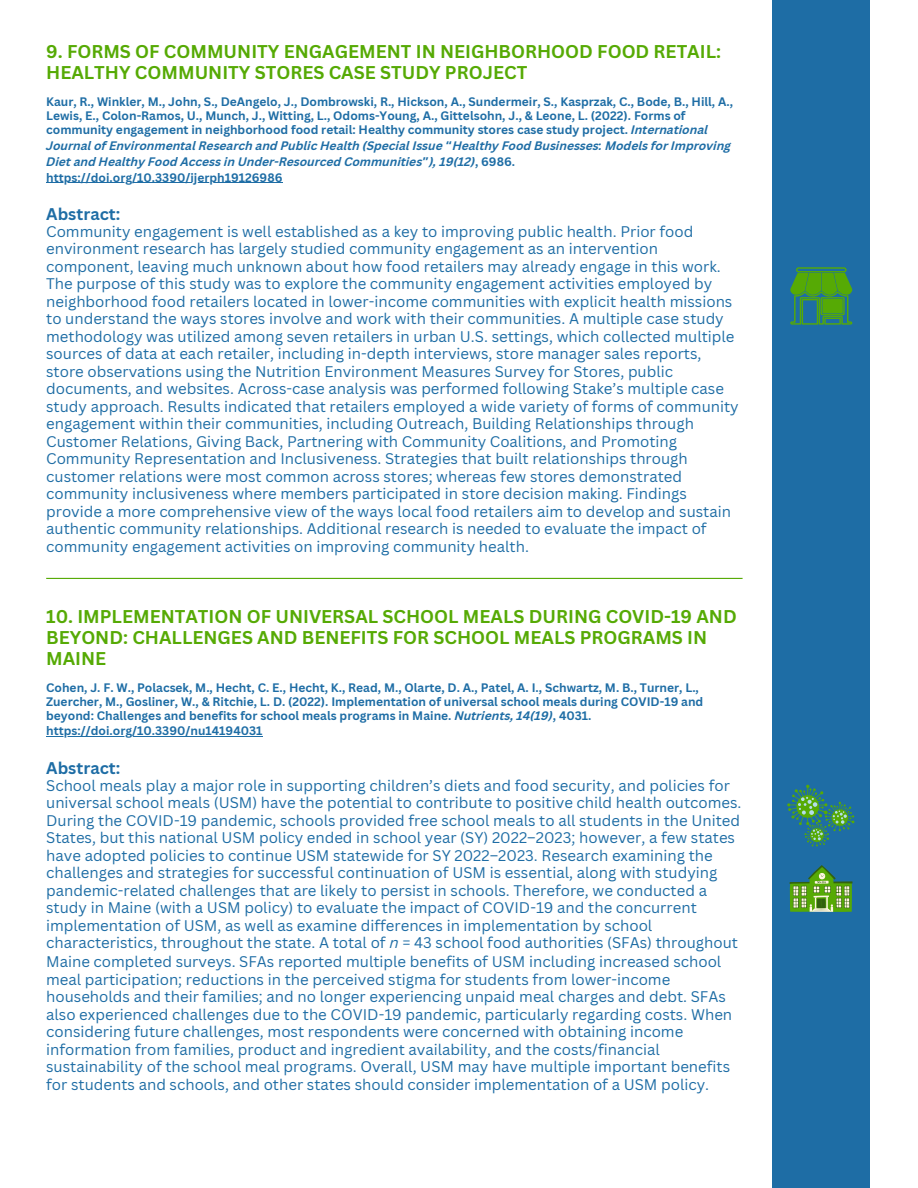
<style>
.page{position:relative;width:918px;height:1188px;background:#fff}
.page>*{position:absolute;margin:0;border:0;box-sizing:border-box;transform-origin:0 0}
.t1{font:700 18px/21px "Canva Sans";color:#56aa05}
.t2{font:700 16.5px "Canva Sans";color:#1e6da5}
.t3{font:15px/17.5px "Canva Sans";color:#1e6da5}
.t4{font:700 12px/14px "Canva Sans";color:#1e6da5}
.t5{font:italic 700 12px/15.8px "Canva Sans";color:#1e6da5}
.s1{font-style:italic}
.s2{font-family:"Noto Sans Gurmukhi";font-style:normal}
.s3{font-style:normal}
</style>
<div class="page">
<div style="left:772px;top:0;width:98px;height:1188px;background:#1e6da5"></div>
<hr style="left:46px;top:578px;width:697px;height:1px;background:#56aa05">
<hr style="left:46px;top:182px;width:237px;height:1px;background:#1e6da5">
<svg style="left:790px;top:267px;width:62px;height:58px"></svg>
<hr style="left:46px;top:736px;width:217px;height:1px;background:#1e6da5">
<svg style="left:787px;top:785px;width:68px;height:62px"></svg>
<svg style="left:790px;top:865px;width:63px;height:47px"></svg>
<p class="t1" style="left:46px;top:41px;width:676px">9. FORMS OF COMMUNITY ENGAGEMENT IN NEIGHBORHOOD FOOD RETAIL:<br>HEALTHY COMMUNITY STORES CASE STUDY PROJECT</p>
<p class="t4" style="left:46px;top:95px;width:688px">Kaur, R., Winkler, M., John, S., DeAngelo, J., Dombrowski, R., Hickson, A., Sundermeir, S., Kasprzak, C., Bode, B., Hill, A.,<br>Lewis, E., Colon-Ramos, U., Munch, J., Witting, L., Odoms-Young, A., Gittelsohn, J., &amp; Leone, L. (2022). Forms of community engagement in neighborhood food retail: Healthy community stores case study project. <span class="s1">International</span></p>
<p class="t5" style="left:46px;top:139px;width:686px">Journal of Environmental Research and Public Health (Special Issue <span class="s2">“</span>Healthy Food Businesses: Models for Improving<br>Diet and Healthy Food Access in Under-Resourced Communities<span class="s2">”</span>), 19(12)<span class="s3">, 6986. https://doi.org/10.3390/ijerph19126986</span></p>
<p class="t2" style="left:46px;top:202px;width:76px">Abstract:</p>
<p class="t3" style="left:46px;top:222px;width:694px">Community engagement is well established as a key to improving public health. Prior food environment research has largely studied community engagement as an intervention component, leaving much unknown about how food retailers may already engage in this work.<br>The purpose of this study was to explore the community engagement activities employed by neighborhood food retailers located in lower-income communities with explicit health missions to understand the ways stores involve and work with their communities. A multiple case study methodology was utilized among seven retailers in urban U.S. settings, which collected multiple sources of data at each retailer, including in-depth interviews, store manager sales reports, store observations using the Nutrition Environment Measures Survey for Stores, public documents, and websites. Across-case analysis was performed following Stake’s multiple case study approach. Results indicated that retailers employed a wide variety of forms of community engagement within their communities, including Outreach, Building Relationships through Customer Relations, Giving Back, Partnering with Community Coalitions, and Promoting Community Representation and Inclusiveness. Strategies that built relationships through customer relations were most common across stores; whereas few stores demonstrated community inclusiveness where members participated in store decision making. Findings provide a more comprehensive view of the ways local food retailers aim to develop and sustain authentic community relationships. Additional research is needed to evaluate the impact of community engagement activities on improving community health.</p>
<p class="t1" style="left:46px;top:605px;width:692px">10. IMPLEMENTATION OF UNIVERSAL SCHOOL MEALS DURING COVID-19 AND<br>BEYOND: CHALLENGES AND BENEFITS FOR SCHOOL MEALS PROGRAMS IN<br>MAINE</p>
<p class="t4" style="left:46px;top:680px;width:659px">Cohen, J. F. W., Polacsek, M., Hecht, C. E., Hecht, K., Read, M., Olarte, D. A., Patel, A. I., Schwartz, M. B., Turner, L.,<br>Zuercher, M., Gosliner, W., &amp; Ritchie, L. D. (2022). Implementation of universal school meals during COVID-19 and beyond: Challenges and benefits for school meals programs in Maine. <span class="s1">Nutrients, 14(19)</span>, 4031.</p>
<p class="t4" style="left:46px;top:724px;width:218px">https://doi.org/10.3390/nu14194031</p>
<p class="t2" style="left:46px;top:756px;width:76px">Abstract:</p>
<p class="t3" style="left:46px;top:776px;width:697px">School meals play a major role in supporting children’s diets and food security, and policies for universal school meals (USM) have the potential to contribute to positive child health outcomes.<br>During the COVID-19 pandemic, schools provided free school meals to all students in the United States, but this national USM policy ended in school year (SY) 2022–2023; however, a few states have adopted policies to continue USM statewide for SY 2022–2023. Research examining the challenges and strategies for successful continuation of USM is essential, along with studying pandemic-related challenges that are likely to persist in schools. Therefore, we conducted a study in Maine (with a USM policy) to evaluate the impact of COVID-19 and the concurrent implementation of USM, as well as examine differences in implementation by school characteristics, throughout the state. A total of <span class="s1">n</span> = 43 school food authorities (SFAs) throughout</p>
<p class="t3" style="left:46px;top:953px;width:688px">Maine completed surveys. SFAs reported multiple benefits of USM including increased school meal participation; reductions in the perceived stigma for students from lower-income households and their families; and no longer experiencing unpaid meal charges and debt. SFAs also experienced challenges due to the COVID-19 pandemic, particularly regarding costs. When considering future challenges, most respondents were concerned with obtaining income information from families, product and ingredient availability, and the costs/financial sustainability of the school meal programs. Overall, USM may have multiple important benefits for students and schools, and other states should consider implementation of a USM policy.</p>
</div>
